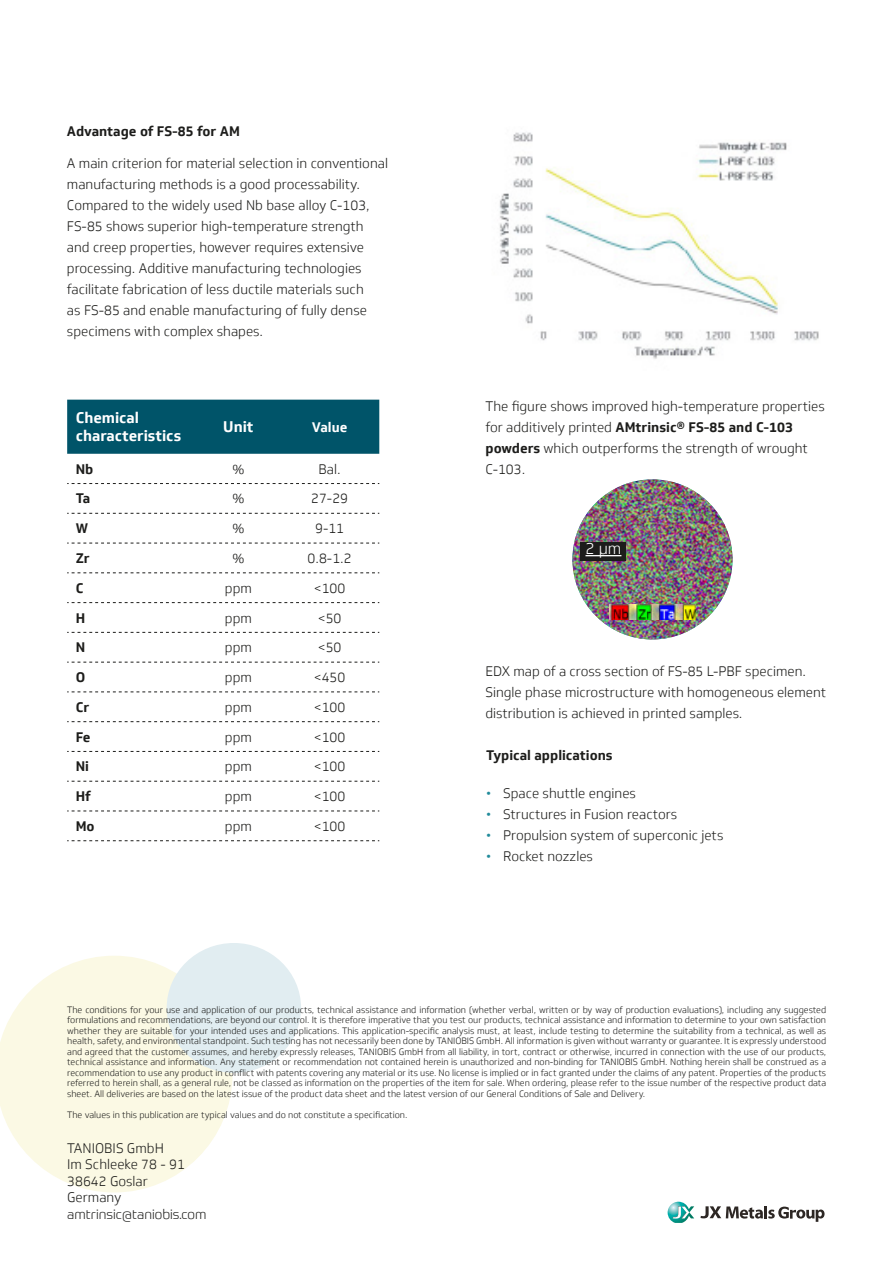
<style>
.page{position:relative;width:893px;height:1263px;background:#fff}
.page>*{position:absolute;margin:0;border:0;box-sizing:border-box;transform-origin:0 0}
.t1{font:300 15.9px "Soleto";color:#fff}
.t2{font:700 15px/18px "Soleto";color:#fff}
.t3{font:300 13.5px/21px "Soleto";color:#1d1d1b}
.t4{font:700 13.5px "Soleto";color:#1d1d1b}
.t5{font:300 13.5px "Prometo";color:#1d1d1b}
.t6{font:700 13.5px "Soleto";color:#fff}
.t7{font:300 9px/10.5px "Soleto";color:#1d1d1b;text-align:justify}
.s1{font-weight:700}
.s2{font-weight:400;color:#228b9b}
</style>
<div class="page">
<svg style="left:0;top:956px;width:233px;height:236px;fill:#fbf9e4"></svg>
<div style="left:167px;top:943px;width:134px;height:130px;background:#e1edf1;border-radius:50%"></div>
<svg style="left:700px;top:1206px;width:124px;height:16px"></svg>
<svg style="left:668px;top:1202px;width:26px;height:21px"></svg>
<div style="left:67px;top:400px;width:312px;height:54px;background:#005469"></div>
<svg style="left:67px;top:483px;width:312px;height:1px"></svg>
<svg style="left:67px;top:513px;width:312px;height:1px"></svg>
<svg style="left:67px;top:543px;width:312px;height:1px"></svg>
<svg style="left:67px;top:572px;width:312px;height:1px"></svg>
<svg style="left:67px;top:602px;width:312px;height:1px"></svg>
<svg style="left:67px;top:632px;width:312px;height:1px"></svg>
<svg style="left:67px;top:662px;width:312px;height:1px"></svg>
<svg style="left:67px;top:691px;width:312px;height:1px"></svg>
<svg style="left:67px;top:721px;width:312px;height:1px"></svg>
<svg style="left:67px;top:751px;width:312px;height:1px"></svg>
<svg style="left:67px;top:781px;width:312px;height:1px"></svg>
<svg style="left:67px;top:810px;width:312px;height:1px"></svg>
<svg style="left:67px;top:840px;width:312px;height:1px"></svg>
<img style="left:572px;top:479px;width:160px;height:160px;border-radius:80px">
<img style="left:610px;top:605px;width:85px;height:14px">
<div style="left:580px;top:542px;width:46px;height:18px;background:#1d1d1b"></div>
<hr style="left:585px;top:555px;width:36px;height:1px;background:#fff">
<img style="left:499px;top:132px;width:320px;height:227px">
<h3 class="t4" style="left:67px;top:123px;width:174px">Advantage of FS-85 for AM</h3>
<p class="t3" style="left:67px;top:152px;width:323px">A main criterion for material selection in conventional manufacturing methods is a good processability.<br>Compared to the widely used Nb base alloy C-103, FS-85 shows superior high-temperature strength and creep properties, however requires extensive processing. Additive manufacturing technologies facilitate fabrication of less ductile materials such<br>as FS-85 and enable manufacturing of fully dense specimens with complex shapes.</p>
<h2 class="t2" style="left:76px;top:409px;width:107px">Chemical characteristics</h2>
<h2 class="t2" style="left:223px;top:418px;width:32px">Unit</h2>
<h3 class="t6" style="left:312px;top:418px;width:37px">Value</h3>
<h3 class="t4" style="left:76px;top:460px;width:19px">Nb</h3>
<h3 class="t3" style="left:232px;top:458px;width:13px">%</h3>
<h3 class="t3" style="left:319px;top:458px;width:24px">Bal.</h3>
<h3 class="t4" style="left:76px;top:490px;width:16px">Ta</h3>
<h3 class="t3" style="left:232px;top:488px;width:13px">%</h3>
<h3 class="t3" style="left:311px;top:488px;width:39px">27-29</h3>
<h3 class="t4" style="left:76px;top:520px;width:14px">W</h3>
<h3 class="t3" style="left:232px;top:518px;width:13px">%</h3>
<h3 class="t3" style="left:315px;top:518px;width:31px">9-11</h3>
<h3 class="t4" style="left:76px;top:550px;width:16px">Zr</h3>
<h3 class="t3" style="left:232px;top:548px;width:13px">%</h3>
<h3 class="t3" style="left:308px;top:548px;width:46px">0.8-1.2</h3>
<h3 class="t4" style="left:76px;top:579px;width:9px">C</h3>
<h3 class="t3" style="left:225px;top:578px;width:28px">ppm</h3>
<h3 class="t3" style="left:314px;top:578px;width:33px">&lt;100</h3>
<h3 class="t4" style="left:76px;top:609px;width:11px">H</h3>
<h3 class="t3" style="left:225px;top:607px;width:28px">ppm</h3>
<h3 class="t3" style="left:318px;top:607px;width:25px">&lt;50</h3>
<h3 class="t4" style="left:76px;top:639px;width:11px">N</h3>
<h3 class="t3" style="left:225px;top:637px;width:28px">ppm</h3>
<h3 class="t3" style="left:318px;top:637px;width:25px">&lt;50</h3>
<h3 class="t4" style="left:76px;top:669px;width:11px">O</h3>
<h3 class="t3" style="left:225px;top:667px;width:28px">ppm</h3>
<h3 class="t3" style="left:314px;top:667px;width:33px">&lt;450</h3>
<h3 class="t4" style="left:76px;top:698px;width:15px">Cr</h3>
<h3 class="t3" style="left:225px;top:697px;width:28px">ppm</h3>
<h3 class="t3" style="left:314px;top:697px;width:33px">&lt;100</h3>
<h3 class="t4" style="left:76px;top:728px;width:16px">Fe</h3>
<h3 class="t3" style="left:225px;top:726px;width:28px">ppm</h3>
<h3 class="t3" style="left:314px;top:726px;width:33px">&lt;100</h3>
<h3 class="t4" style="left:76px;top:758px;width:15px">Ni</h3>
<h3 class="t3" style="left:225px;top:756px;width:28px">ppm</h3>
<h3 class="t3" style="left:314px;top:756px;width:33px">&lt;100</h3>
<h3 class="t4" style="left:76px;top:788px;width:17px">Hf</h3>
<h3 class="t3" style="left:225px;top:786px;width:28px">ppm</h3>
<h3 class="t3" style="left:314px;top:786px;width:33px">&lt;100</h3>
<h3 class="t4" style="left:76px;top:817px;width:20px">Mo</h3>
<h3 class="t3" style="left:225px;top:816px;width:28px">ppm</h3>
<h3 class="t3" style="left:314px;top:816px;width:33px">&lt;100</h3>
<h3 class="t3" style="left:485px;top:395px;width:341px">The figure shows improved high-temperature properties for additively printed <span class="s1">AMtrinsic® FS-85 and C-103 powders</span> which outperforms the strength of wrought C-103.</h3>
<h1 class="t1" style="left:585px;top:539px;width:37px">2 μm</h1>
<h3 class="t3" style="left:485px;top:660px;width:342px">EDX map of a cross section of FS-85 L-PBF specimen.<br>Single phase microstructure with homogeneous element distribution is achieved in printed samples.</h3>
<h3 class="t4" style="left:486px;top:747px;width:128px">Typical applications</h3>
<h3 class="t3" style="left:486px;top:782px;width:151px"><span class="s2">•</span> Space shuttle engines</h3>
<h3 class="t3" style="left:486px;top:803px;width:192px"><span class="s2">•</span> Structures in Fusion reactors</h3>
<h3 class="t3" style="left:486px;top:824px;width:239px"><span class="s2">•</span> Propulsion system of superconic jets</h3>
<h3 class="t3" style="left:486px;top:845px;width:108px"><span class="s2">•</span> Rocket nozzles</h3>
<p class="t7" style="left:67px;top:1004px;width:761px">The conditions for your use and application of our products, technical assistance and information (whether verbal, written or by way of production evaluations), including any suggested formulations and recommendations, are beyond our control. It is therefore imperative that you test our products, technical assistance and information to determine to your own satisfaction whether they are suitable for your intended uses and applications. This application-specific analysis must, at least, include testing to determine the suitability from a technical, as well as health, safety, and environmental standpoint. Such testing has not necessarily been done by TANIOBIS GmbH. All information is given without warranty or guarantee. It is expressly understood and agreed that the customer assumes, and hereby expressly releases, TANIOBIS GmbH from all liability, in tort, contract or otherwise, incurred in connection with the use of our products, technical assistance and information. Any statement or recommendation not contained herein is unauthorized and non-binding for TANIOBIS GmbH. Nothing herein shall be construed as a recommendation to use any product in conflict with patents covering any material or its use. No license is implied or in fact granted under the claims of any patent. Properties of the products referred to herein shall, as a general rule, not be classed as information on the properties of the item for sale. When ordering, please refer to the issue number of the respective product data sheet. All deliveries are based on the latest issue of the product data sheet and the latest version of our General Conditions of Sale and Delivery.</p>
<p class="t7" style="left:67px;top:1109px;width:342px">The values in this publication are typical values and do not constitute a specification.</p>
<h3 class="t3" style="left:67px;top:1140px;width:119px;line-height:16.5px">TANIOBIS GmbH<br>Im Schleeke 78 - 91<br>38642 Goslar<br>Germany</h3>
<h3 class="t5" style="left:67px;top:1206px;width:141px">amtrinsic@taniobis.com</h3>
</div>
